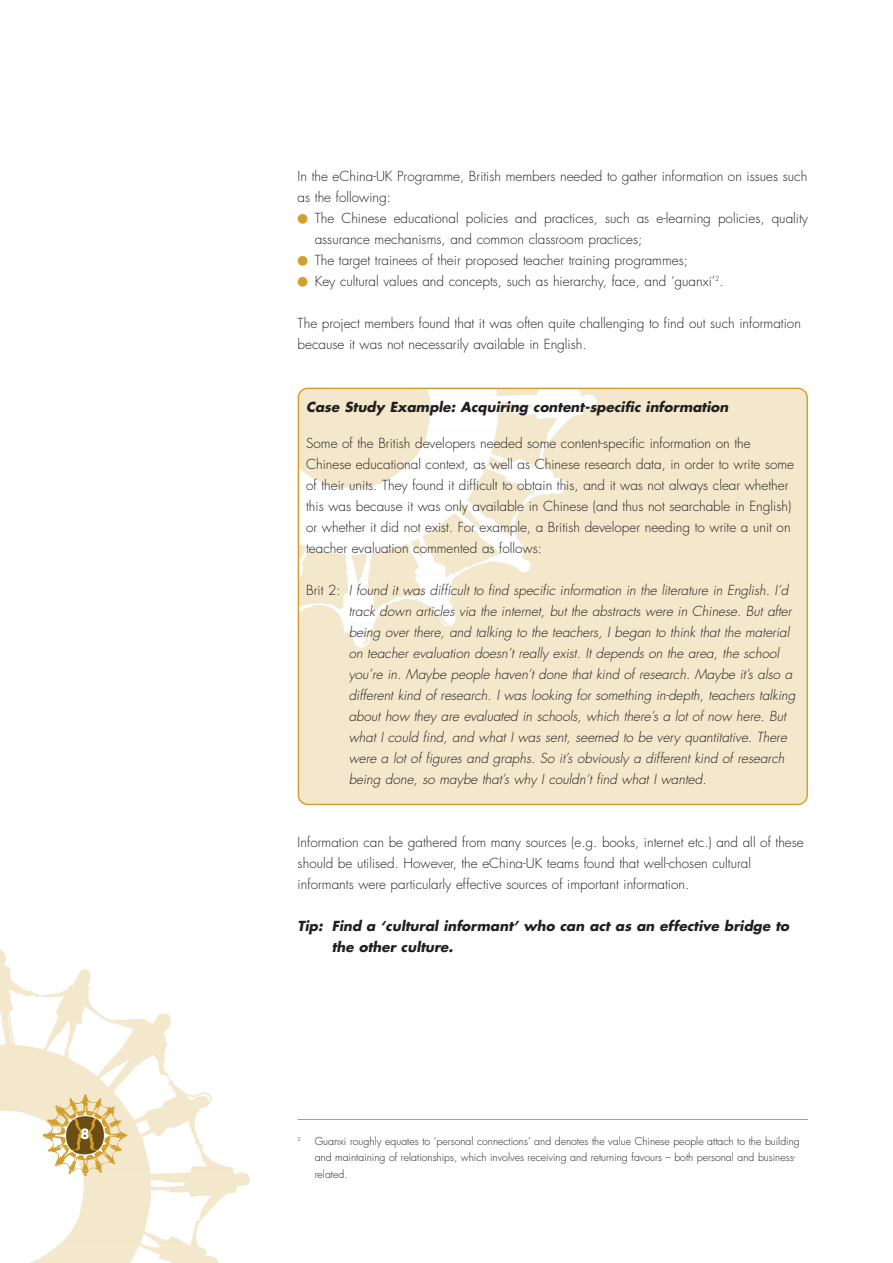
<style>
.page{position:relative;width:893px;height:1263px;background:#fff}
.page>*{position:absolute;margin:0;border:0;box-sizing:border-box;transform-origin:0 0}
.t1{font:700 15px "Kabel IT Cby BT";color:#fff}
.t2{font:300 13.5px/21px "Futura";color:#231f20}
.t3{font:italic 300 13.5px/21px "Futura";color:#231f20}
.t4{font:italic 700 13.5px/21px "Futura";color:#231f20}
.t5{font:300 10.5px/16.5px "Futura";color:#231f20}
.t6{font:300 5.25px "Futura";color:#231f20}
.s1{color:#d19f2d}
.s2{font-style:normal}
</style>
<div class="page">
<svg style="left:298px;top:388px;width:510px;height:417px;background:#f4e9d0"></svg>
<hr style="left:298px;top:1119px;width:510px;height:1px;background:#d19f2d">
<svg style="left:0;top:950px;width:250px;height:313px"></svg>
<div style="left:65px;top:1115px;width:40px;height:40px;border:1px solid #fff;border-radius:50%"></div>
<p class="t1" style="left:81px;top:1129px;width:10px">8</p>
<p class="t2" style="left:298px;top:167px;width:511px">In the eChina-UK Programme, British members needed to gather information on issues such as the following:</p>
<p class="t2" style="left:315px;top:209px;width:495px;text-indent:-17px"><span class="s1">●</span> The Chinese educational policies and practices, such as e-learning policies, quality assurance mechanisms, and common classroom practices;</p>
<p class="t2" style="left:298px;top:251px;width:392px"><span class="s1">●</span> The target trainees of their proposed teacher training programmes;</p>
<p class="t2" style="left:298px;top:272px;width:427px"><span class="s1">●</span> Key cultural values and concepts, such as hierarchy, face, and ‘guanxi’<sup>2</sup>.</p>
<p class="t2" style="left:298px;top:314px;width:505px">The project members found that it was often quite challenging to find out such information because it was not necessarily available in English.</p>
<p class="t4" style="left:306px;top:398px;width:424px">Case Study Example: Acquiring content-specific information</p>
<p class="t2" style="left:306px;top:434px;width:489px">Some of the British developers needed some content-specific information on the Chinese educational context, as well as Chinese research data, in order to write some of their units. They found it difficult to obtain this, and it was not always clear whether this was because it was only available in Chinese (and thus not searchable in English) or whether it did not exist. For example, a British developer needing to write a unit on teacher evaluation commented as follows:</p>
<p class="t3" style="left:349px;top:581px;width:448px;text-indent:-43px"><span class="s2">Brit 2:</span> I found it was difficult to find specific information in the literature in English. I’d track down articles via the internet, but the abstracts were in Chinese. But after being over there, and talking to the teachers, I began to think that the material on teacher evaluation doesn’t really exist. It depends on the area, the school you’re in. Maybe people haven’t done that kind of research. Maybe it’s also a different kind of research. I was looking for something in-depth, teachers talking about how they are evaluated in schools, which there’s a lot of now here. But what I could find, and what I was sent, seemed to be very quantitative. There were a lot of figures and graphs. So it’s obviously a different kind of research being done, so maybe that’s why I couldn’t find what I wanted.</p>
<p class="t2" style="left:298px;top:833px;width:508px">Information can be gathered from many sources (e.g. books, internet etc.) and all of these should be utilised. However, the eChina-UK teams found that well-chosen cultural informants were particularly effective sources of important information.</p>
<p class="t4" style="left:332px;top:917px;width:459px;text-indent:-34px">Tip: Find a ‘cultural informant’ who can act as an effective bridge to the other culture.</p>
<p class="t6" style="left:298px;top:1136px;width:5px">2</p>
<p class="t5" style="left:315px;top:1133px;width:487px">Guanxi roughly equates to ‘personal connections’ and denotes the value Chinese people attach to the building and maintaining of relationships, which involves receiving and returning favours – both personal and business&shy;related.</p>
</div>
